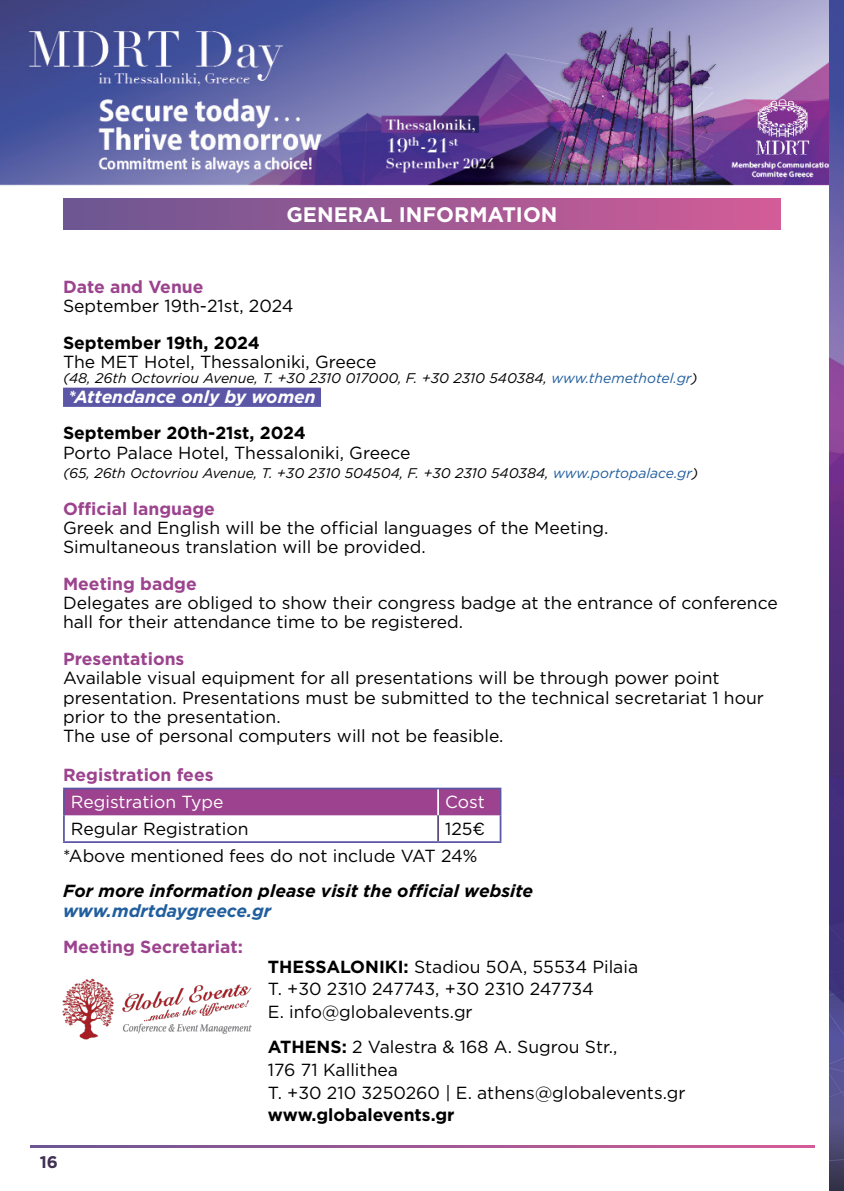
<style>
.page{position:relative;width:844px;height:1191px;background:#fff}
.page>*{position:absolute;margin:0;border:0;box-sizing:border-box;transform-origin:0 0}
.t1{font:700 21px "Gotham Greek";color:#fff}
.t2{font:17.5px/19.2px "Gotham Greek";color:#000}
.t3{font:700 17.5px "Gotham Greek";color:#9c438e}
.t4{font:700 17.5px "Gotham Greek";color:#000}
.t5{font:italic 700 17.5px "Gotham Greek";color:#000}
.t6{font:italic 700 17.5px "Gotham Greek";color:#fff}
.t7{font:17.5px "Gotham Greek";color:#fff}
.t8{font:italic 700 17.5px "Gotham Greek";color:#215e9e}
.t9{font:700 16.8px "Gotham Greek";color:#403152}
.t10{font:italic 14px "Gotham Greek";color:#000}
.s1{color:#215e9e}
.s2{font-weight:700}
</style>
<div class="page">
<img style="left:0;top:0;width:828px;height:1148px">
<svg style="left:30px;top:1145px;width:784px;height:2px;background:#9f5994"></svg>
<div style="left:25px;top:1115px;width:818px;height:24px;background:#fff"></div>
<div style="left:63px;top:199px;width:717px;height:31px;background:linear-gradient(to right,#6b5691,#d35c97)"></div>
<div style="left:63px;top:387px;width:258px;height:20px;background:#5b56a6"></div>
<div style="left:65px;top:789px;width:434px;height:26px;background:#9c428e"></div>
<hr style="left:63px;top:787px;width:375px;height:2px;background:#5b56a6">
<hr style="left:63px;top:789px;width:2px;height:26px;background:#5b56a6">
<hr style="left:438px;top:787px;width:63px;height:2px;background:#5b56a6">
<hr style="left:499px;top:789px;width:2px;height:26px;background:#5b56a6">
<hr style="left:63px;top:815px;width:2px;height:26px;background:#5b56a6">
<hr style="left:499px;top:815px;width:2px;height:26px;background:#5b56a6">
<hr style="left:63px;top:841px;width:375px;height:2px;background:#5b56a6">
<hr style="left:438px;top:841px;width:63px;height:2px;background:#5b56a6">
<hr style="left:437px;top:789px;width:2px;height:26px;background:#fff">
<hr style="left:437px;top:815px;width:2px;height:26px;background:#5f497a">
<img style="left:62px;top:977px;width:190px;height:63px">
<img style="left:828px;top:0;width:15px;height:1191px">
<p class="t1" style="left:286px;top:202px;width:272px">GENERAL INFORMATION</p>
<p class="t3" style="left:63px;top:276px;width:142px">Date and Venue</p>
<p class="t2" style="left:63px;top:296px;width:232px">September 19th-21st, 2024</p>
<p class="t4" style="left:63px;top:332px;width:198px">September 19th, 2024</p>
<p class="t2" style="left:63px;top:352px;width:315px">The MET Hotel, Thessaloniki, Greece</p>
<p class="t10" style="left:63px;top:370px;width:636px">(48, 26th Octovriou Avenue, T. +30 2310 017000, F. +30 2310 540384, <span class="s1">www.themethotel.gr</span>)</p>
<p class="t6" style="left:68px;top:386px;width:249px">*Attendance only by women</p>
<p class="t4" style="left:63px;top:423px;width:244px">September 20th-21st, 2024</p>
<p class="t2" style="left:63px;top:442px;width:349px">Porto Palace Hotel, Thessaloniki, Greece</p>
<p class="t10" style="left:63px;top:465px;width:636px">(65, 26th Octovriou Avenue, T. +30 2310 504504, F. +30 2310 540384, <span class="s1">www.portopalace.gr</span>)</p>
<p class="t3" style="left:63px;top:498px;width:153px">Official language</p>
<p class="t2" style="left:63px;top:518px;width:547px">Greek and English will be the official languages of the Meeting.<br>Simultaneous translation will be provided.</p>
<p class="t3" style="left:63px;top:573px;width:135px">Meeting badge</p>
<p class="t2" style="left:63px;top:593px;width:716px">Delegates are obliged to show their congress badge at the entrance of conference hall for their attendance time to be registered.</p>
<p class="t3" style="left:63px;top:649px;width:123px">Presentations</p>
<p class="t2" style="left:63px;top:668px;width:702px">Available visual equipment for all presentations will be through power point presentation. Presentations must be submitted to the technical secretariat 1 hour prior to the presentation.<br>The use of personal computers will not be feasible.</p>
<p class="t3" style="left:63px;top:764px;width:152px">Registration fees</p>
<p class="t7" style="left:71px;top:792px;width:154px">Registration Type</p>
<p class="t7" style="left:445px;top:792px;width:41px">Cost</p>
<p class="t2" style="left:71px;top:819px;width:179px">Regular Registration</p>
<p class="t2" style="left:63px;top:815px;width:423px;line-height:27.1px;text-indent:382px">125€ *Above mentioned fees do not include VAT 24%</p>
<p class="t5" style="left:63px;top:881px;width:471px">For more information please visit the official website</p>
<p class="t8" style="left:63px;top:900px;width:209px">www.mdrtdaygreece.gr</p>
<p class="t3" style="left:63px;top:937px;width:181px">Meeting Secretariat:</p>
<p class="t2" style="left:268px;top:954px;width:371px;line-height:22.8px"><span class="s2">THESSALONIKI:</span> Stadiou 50Α, 55534 Pilaia<br>Τ. +30 2310 247743, +30 2310 247734<br>E. info@globalevents.gr</p>
<p class="t2" style="left:268px;top:1035px;width:419px;line-height:22.8px"><span class="s2">ATHENS:</span> 2 Valestra &amp; 168 Α. Sugrou Str.,<br>176 71 Κallithea<br>Τ. +30 210 3250260 | E. athens@globalevents.gr</p>
<p class="t4" style="left:268px;top:1105px;width:188px">www.globalevents.gr</p>
<p class="t9" style="left:40px;top:1152px;width:20px">16</p>
</div>
